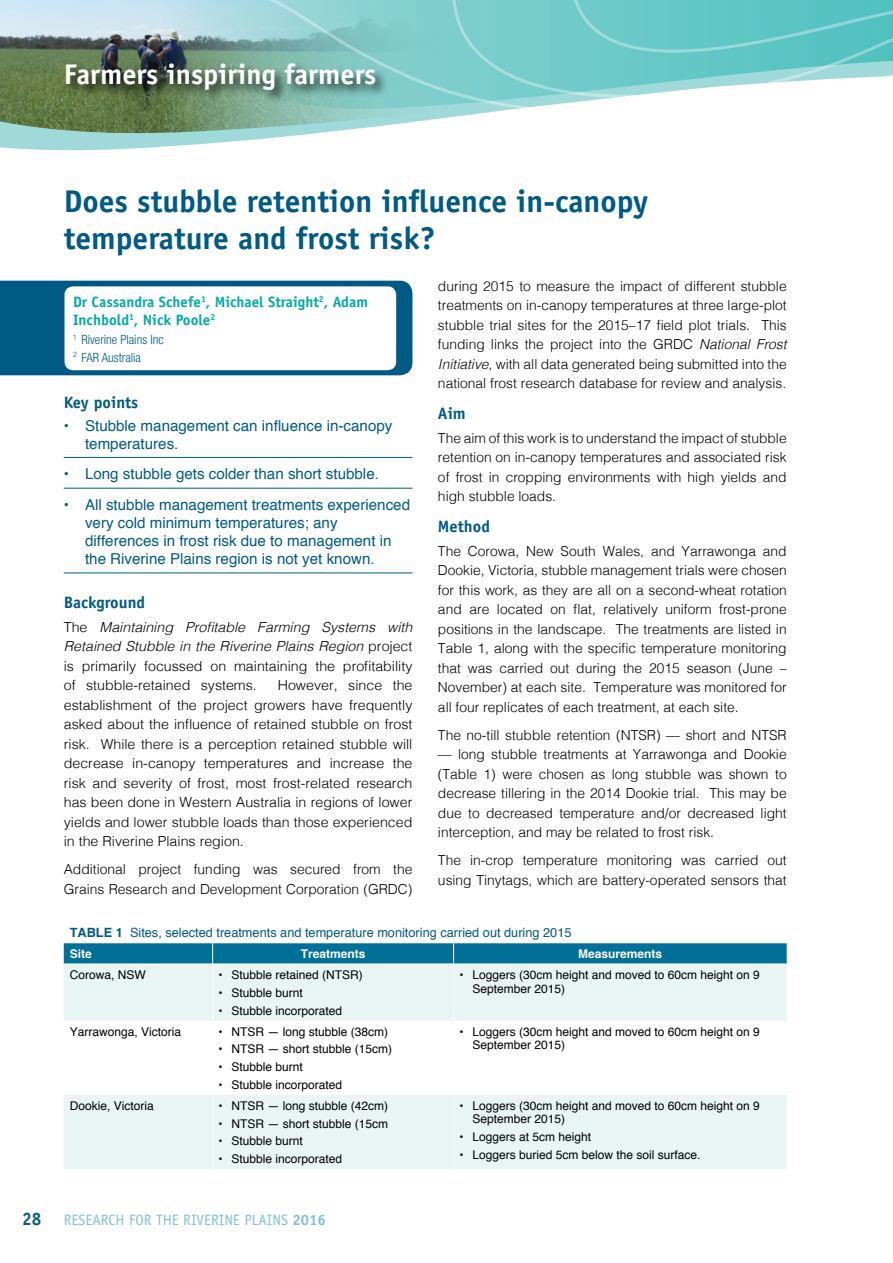
<style>
.page{position:relative;width:893px;height:1263px;background:#fff}
.page>*{position:absolute;margin:0;border:0;box-sizing:border-box;transform-origin:0 0}
.t1{font:700 31.5px/37.5px "Officina Sans";color:#005a84}
.t2{font:700 28.5px "Officina Sans";color:#fff}
.t3{font:700 18px "Officina Sans";color:#005a84;scale:.96 1}
.t4{font:700 16.5px "Officina Sans";color:#005a84}
.t5{font:15px/18px "Helvetica";color:#005a84}
.t6{font:700 15px/18px "Officina Sans";color:#00aaa6}
.t7{font:15px "Officina Sans";color:#81c1d6}
.t8{font:300 13.8px/19.5px "Helvetica";color:#000;text-align:justify}
.t9{font:12.75px "Helvetica";color:#005a84}
.t10{font:300 condensed 12.75px/17.4px "Helvetica Neue LT Std";color:#005a84}
.t11{font:12px/13.5px "Helvetica";color:#000}
.t12{font:700 12px "Helvetica";color:#fff}
.s1{font-style:italic}
.s2{font-weight:700}
</style>
<div class="page">
<svg style="left:0;top:141px;width:236px;height:10px;fill:#a0d9d9"></svg>
<img style="left:0;top:0;width:396px;height:141px">
<svg style="left:115px;top:0;width:486px;height:124px;background:#96c4c0"></svg>
<svg style="left:439px;top:0;width:454px;height:99px;background:#7dcfce"></svg>
<div style="left:64px;top:61px;width:325px;height:43px;background:#000;opacity:.75"></div>
<hr style="left:64px;top:457px;width:348px;height:1px;background:#005a84">
<hr style="left:64px;top:488px;width:348px;height:1px;background:#005a84">
<hr style="left:64px;top:573px;width:348px;height:1px;background:#005a84">
<svg style="left:64px;top:965px;width:723px;height:204px;fill:#e8f5f4"></svg>
<div style="left:64px;top:943px;width:723px;height:20px;background:#007098"></div>
<hr style="left:212px;top:965px;width:1px;height:56px;background:#fff">
<hr style="left:453px;top:965px;width:1px;height:56px;background:#fff">
<hr style="left:212px;top:1021px;width:1px;height:74px;background:#fff">
<hr style="left:453px;top:1021px;width:1px;height:74px;background:#fff">
<hr style="left:212px;top:1095px;width:1px;height:74px;background:#fff">
<hr style="left:453px;top:1095px;width:1px;height:74px;background:#fff">
<div style="left:0;top:281px;width:412px;height:94px;background:#005a84"></div>
<div style="left:65px;top:286px;width:331px;height:84px;background:#fff;border-radius:9px"></div>
<h2 class="t2" style="left:64px;top:57px;width:314px">Farmers inspiring farmers</h2>
<h3 class="t3" style="left:22px;top:1208px;width:21px">28</h3>
<h1 class="t1" style="left:64px;top:182px;width:586px">Does stubble retention influence in-canopy temperature and frost risk?</h1>
<p class="t6" style="left:73px;top:292px;width:296px">Dr Cassandra Schefe<sup>1</sup>, Michael Straight<sup>2</sup>, Adam<br>Inchbold<sup>1</sup>, Nick Poole<sup>2</sup></p>
<p class="t10" style="left:73px;top:331px;width:92px"><sup>1</sup> Riverine Plains Inc<br><sup>2</sup> FAR Australia</p>
<p class="t8" style="left:438px;top:275px;width:350px">during 2015 to measure the impact of different stubble treatments on in-canopy temperatures at three large-plot stubble trial sites for the 2015–17 field plot trials. This funding links the project into the GRDC <span class="s1">National Frost Initiative</span>, with all data generated being submitted into the national frost research database for review and analysis.</p>
<p class="t4" style="left:438px;top:403px;width:29px">Aim</p>
<p class="t8" style="left:438px;top:427px;width:350px">The aim of this work is to understand the impact of stubble retention on in-canopy temperatures and associated risk of frost in cropping environments with high yields and high stubble loads.</p>
<p class="t4" style="left:438px;top:516px;width:53px">Method</p>
<p class="t8" style="left:438px;top:540px;width:350px">The Corowa, New South Wales, and Yarrawonga and Dookie, Victoria, stubble management trials were chosen for this work, as they are all on a second-wheat rotation and are located on flat, relatively uniform frost-prone positions in the landscape. The treatments are listed in Table 1, along with the specific temperature monitoring that was carried out during the 2015 season (June – November) at each site. Temperature was monitored for all four replicates of each treatment, at each site.</p>
<p class="t8" style="left:438px;top:724px;width:350px">The no-till stubble retention (NTSR) — short and NTSR</p>
<p class="t8" style="left:438px;top:743px;width:350px">— long stubble treatments at Yarrawonga and Dookie (Table 1) were chosen as long stubble was shown to decrease tillering in the 2014 Dookie trial. This may be due to decreased temperature and/or decreased light interception, and may be related to frost risk.</p>
<p class="t8" style="left:438px;top:849px;width:350px">The in-crop temperature monitoring was carried out using Tinytags, which are battery-operated sensors that</p>
<p class="t4" style="left:64px;top:393px;width:76px">Key points</p>
<p class="t5" style="left:85px;top:416px;width:309px;text-indent:-21px">• Stubble management can influence in-canopy temperatures.</p>
<p class="t5" style="left:64px;top:465px;width:317px">• Long stubble gets colder than short stubble.</p>
<p class="t5" style="left:85px;top:496px;width:327px;text-indent:-21px">• All stubble management treatments experienced very cold minimum temperatures; any differences in frost risk due to management in the Riverine Plains region is not yet known.</p>
<p class="t4" style="left:64px;top:592px;width:83px">Background</p>
<p class="t8" style="left:64px;top:616px;width:350px">The <span class="s1">Maintaining Profitable Farming Systems with Retained Stubble in the Riverine Plains Region</span> project is primarily focussed on maintaining the profitability of stubble-retained systems.</p>
<p class="t8" style="left:64px;top:674px;width:350px;text-indent:214px">However, since the establishment of the project growers have frequently asked about the influence of retained stubble on frost risk. While there is a perception retained stubble will decrease in-canopy temperatures and increase the risk and severity of frost, most frost-related research has been done in Western Australia in regions of lower yields and lower stubble loads than those experienced in the Riverine Plains region.</p>
<p class="t8" style="left:64px;top:858px;width:350px">Additional project funding was secured from the<br>Grains Research and Development Corporation (GRDC)</p>
<p class="t9" style="left:70px;top:925px;width:503px"><span class="s2">TABLE 1</span> Sites, selected treatments and temperature monitoring carried out during 2015</p>
<p class="t12" style="left:70px;top:946px;width:24px">Site</p>
<p class="t12" style="left:301px;top:946px;width:66px">Treatments</p>
<p class="t12" style="left:578px;top:946px;width:86px">Measurements</p>
<p class="t11" style="left:70px;top:968px;width:78px">Corowa, NSW</p>
<p class="t11" style="left:219px;top:968px;width:146px">• Stubble retained (NTSR)</p>
<p class="t11" style="left:219px;top:986px;width:86px">• Stubble burnt</p>
<p class="t11" style="left:219px;top:1003px;width:125px">• Stubble incorporated</p>
<p class="t11" style="left:472px;top:968px;width:289px;text-indent:-13px">• Loggers (30cm height and moved to 60cm height on 9<br>September 2015)</p>
<p class="t11" style="left:70px;top:1024px;width:113px">Yarrawonga, Victoria</p>
<p class="t11" style="left:219px;top:1024px;width:171px">• NTSR — long stubble (38cm)</p>
<p class="t11" style="left:219px;top:1042px;width:175px">• NTSR — short stubble (15cm)</p>
<p class="t11" style="left:219px;top:1060px;width:86px">• Stubble burnt</p>
<p class="t11" style="left:219px;top:1078px;width:125px">• Stubble incorporated</p>
<p class="t11" style="left:70px;top:1099px;width:86px">Dookie, Victoria</p>
<p class="t11" style="left:219px;top:1099px;width:171px">• NTSR — long stubble (42cm)</p>
<p class="t11" style="left:219px;top:1116px;width:171px">• NTSR — short stubble (15cm</p>
<p class="t11" style="left:219px;top:1134px;width:86px">• Stubble burnt</p>
<p class="t11" style="left:219px;top:1152px;width:125px">• Stubble incorporated</p>
<p class="t7" style="left:64px;top:1211px;width:263px">RESEARCH FOR THE RIVERINE PLAINS <span class="s2">2016</span></p>
<p class="t11" style="left:472px;top:1024px;width:289px;text-indent:-13px">• Loggers (30cm height and moved to 60cm height on 9<br>September 2015)</p>
<p class="t11" style="left:472px;top:1099px;width:289px;text-indent:-13px">• Loggers (30cm height and moved to 60cm height on 9<br>September 2015)</p>
<p class="t11" style="left:460px;top:1130px;width:133px">• Loggers at 5cm height</p>
<p class="t11" style="left:460px;top:1148px;width:242px">• Loggers buried 5cm below the soil surface.</p>
</div>
